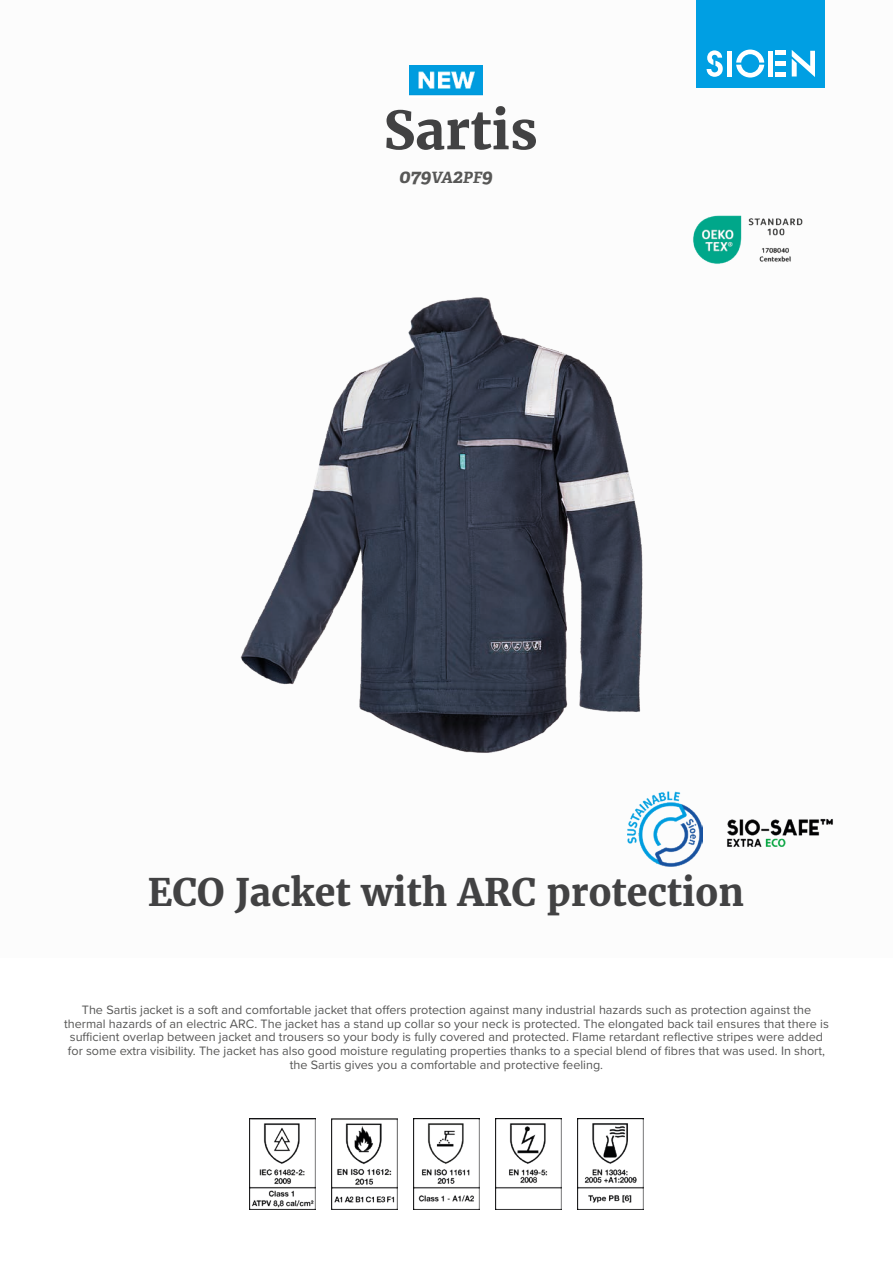
<style>
.page{position:relative;width:893px;height:1263px;background:#fff}
.page>*{position:absolute;margin:0;border:0;box-sizing:border-box;transform-origin:0 0}
.t1{font:700 52.5px "Merriweather";color:#424243}
.t2{font:700 37.5px "Merriweather";color:#424243}
.t3{font:italic 700 19.5px "Adelle";color:#575756}
.t4{font:12.6px/13.6px "Proxima Nova";color:#575756;text-align:center}
.s1{font-size:15.6px}
</style>
<div class="page">
<div style="left:697px;top:0;width:128px;height:88px;background:#009fe3"></div>
<svg style="left:707px;top:50px;width:16px;height:27px"></svg>
<svg style="left:736px;top:50px;width:28px;height:28px"></svg>
<div style="left:727px;top:51px;width:5px;height:26px;background:#fff"></div>
<div style="left:768px;top:51px;width:5px;height:26px;background:#fff"></div>
<div style="left:775px;top:72px;width:11px;height:5px;background:#fff"></div>
<div style="left:775px;top:61px;width:11px;height:5px;background:#fff"></div>
<hr style="left:775px;top:51px;width:11px;height:4px;background:#fff">
<svg style="left:792px;top:50px;width:23px;height:27px"></svg>
<img style="left:727px;top:818px;width:106px;height:29px">
<img style="left:688px;top:807px;width:15px;height:55px">
<img style="left:693px;top:215px;width:110px;height:49px">
<img style="left:249px;top:1118px;width:66px;height:92px">
<img style="left:331px;top:1118px;width:66px;height:92px">
<img style="left:413px;top:1118px;width:67px;height:92px">
<img style="left:495px;top:1118px;width:67px;height:92px">
<img style="left:577px;top:1118px;width:67px;height:92px">
<img style="left:240px;top:297px;width:448px;height:570px">
<img style="left:409px;top:65px;width:73px;height:31px">
<h1 class="t1" style="left:383px;top:95px;width:156px">Sartis</h1>
<h3 class="t3" style="left:399px;top:164px;width:95px">079<span class="s1">VA</span>2<span class="s1">PF</span>9</h3>
<h2 class="t2" style="left:148px;top:867px;width:598px">ECO Jacket with ARC protection</h2>
<p class="t4" style="left:64px;top:1002px;width:766px">The Sartis jacket is a soft and comfortable jacket that offers protection against many industrial hazards such as protection against the thermal hazards of an electric ARC. The jacket has a stand up collar so your neck is protected. The elongated back tail ensures that there is sufficient overlap between jacket and trousers so your body is fully covered and protected. Flame retardant reflective stripes were added for some extra visibility. The jacket has also good moisture regulating properties thanks to a special blend of fibres that was used. In short, the Sartis gives you a comfortable and protective feeling.</p>
</div>
